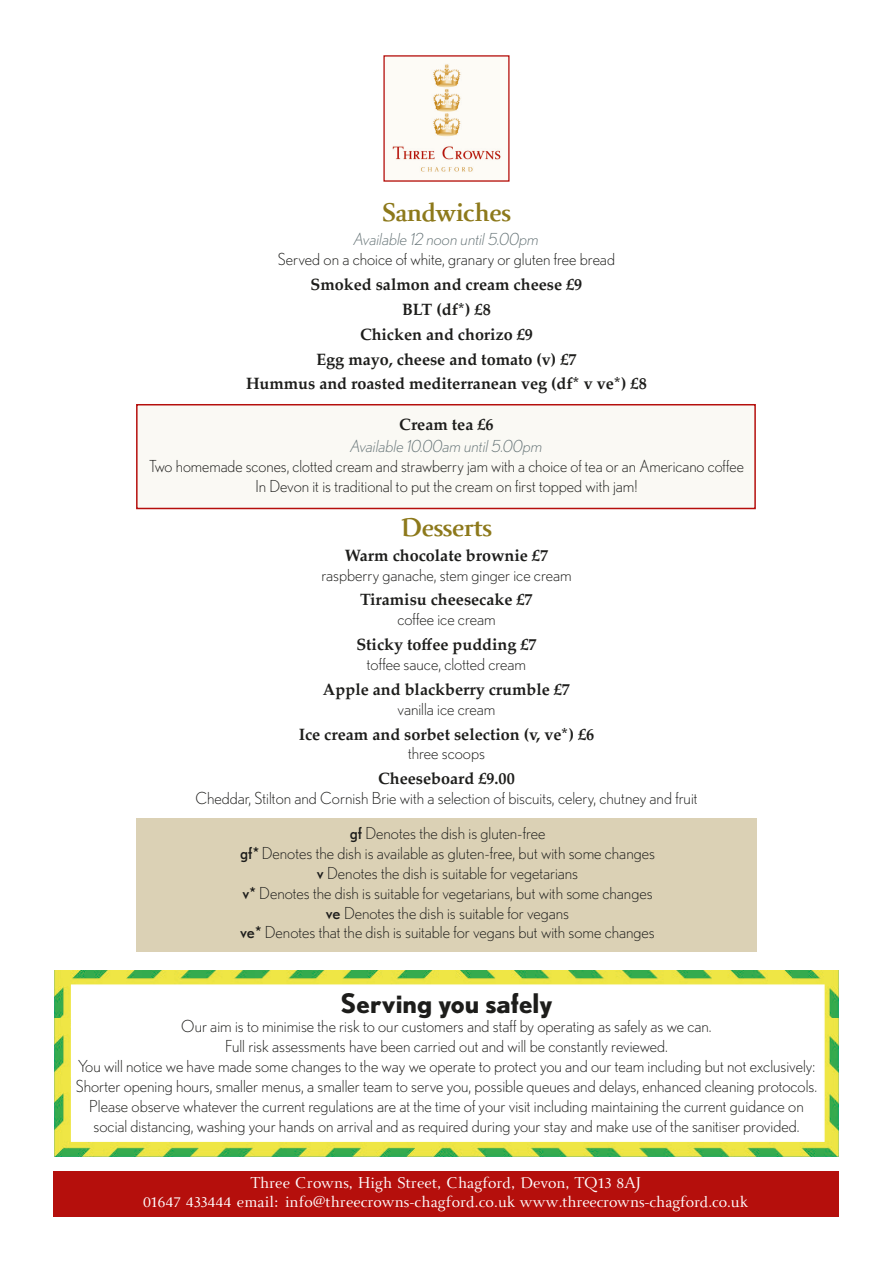
<style>
.page{position:relative;width:893px;height:1263px;background:#fff}
.page>*{position:absolute;margin:0;border:0;box-sizing:border-box;transform-origin:0 0}
.t1{font:700 27px "Beln";color:#8d791b}
.t2{font:700 27px "Nobel";color:#1d1d1b}
.t3{font:300 16.5px/19.8px "Nobel";color:#1d1d1b;text-align:center}
.t4{font:700 16.5px/24.9px "Palatino";color:#1d1d1b;text-align:center}
.t5{font:16.5px/19.8px "Beln";color:#fff;text-align:center}
.t6{font:italic 300 16.5px "Nobel";color:#667477}
.s1{font-weight:400}
</style>
<div class="page">
<div style="left:54px;top:1171px;width:785px;height:46px;background:#b50f0c"></div>
<div style="left:136px;top:817px;width:621px;height:134px;background:#dbd1b5"></div>
<img style="left:54px;top:970px;width:785px;height:48px">
<img style="left:54px;top:1018px;width:785px;height:58px">
<img style="left:54px;top:1076px;width:785px;height:81px">
<div style="left:71px;top:984px;width:754px;height:158px;background:#fff;border:1px solid #fff"></div>
<img style="left:386px;top:57px;width:116px;height:123px">
<div style="left:136px;top:404px;width:620px;height:105px;background:#faf9f4;border:2px solid #b50f0c"></div>
<h1 class="t1" style="left:382px;top:198px;width:130px">Sandwiches</h1>
<p class="t6" style="left:354px;top:230px;width:186px">Available 12 noon until 5.00pm</p>
<p class="t3" style="left:278px;top:249px;width:339px">Served on a choice of white, granary or gluten free bread</p>
<p class="t4" style="left:246px;top:271px;width:402px">Smoked salmon and cream cheese £9<br>BLT (df*) £8<br>Chicken and chorizo £9<br>Egg mayo, cheese and tomato (v) £7<br>Hummus and roasted mediterranean veg (df* v ve*) £8</p>
<p class="t4" style="left:399px;top:412px;width:96px">Cream tea £6</p>
<p class="t6" style="left:350px;top:437px;width:194px">Available 10.00am until 5.00pm</p>
<p class="t3" style="left:149px;top:456px;width:596px">Two homemade scones, clotted cream and strawberry jam with a choice of tea or an Americano coffee<br>In Devon it is traditional to put the cream on first topped with jam!</p>
<h1 class="t1" style="left:401px;top:512px;width:92px">Desserts</h1>
<p class="t4" style="left:345px;top:542px;width:205px">Warm chocolate brownie £7</p>
<p class="t3" style="left:321px;top:564px;width:252px">raspberry ganache, stem ginger ice cream</p>
<p class="t4" style="left:360px;top:587px;width:174px">Tiramisu cheesecake £7</p>
<p class="t3" style="left:397px;top:609px;width:100px">coffee ice cream</p>
<p class="t4" style="left:356px;top:632px;width:182px">Sticky toffee pudding £7</p>
<p class="t3" style="left:367px;top:654px;width:161px">toffee sauce, clotted cream</p>
<p class="t4" style="left:323px;top:676px;width:249px">Apple and blackberry crumble £7</p>
<p class="t3" style="left:398px;top:699px;width:99px">vanilla ice cream</p>
<p class="t4" style="left:299px;top:721px;width:297px">Ice cream and sorbet selection (v, ve*) £6</p>
<p class="t3" style="left:408px;top:743px;width:78px">three scoops</p>
<p class="t4" style="left:378px;top:766px;width:138px">Cheeseboard £9.00</p>
<p class="t3" style="left:195px;top:788px;width:504px">Cheddar, Stilton and Cornish Brie with a selection of biscuits, celery, chutney and fruit</p>
<p class="t3" style="left:240px;top:823px;width:416px"><span class="s1">gf</span> Denotes the dish is gluten-free<br><span class="s1">gf*</span> Denotes the dish is available as gluten-free, but with some changes <span class="s1">v</span> Denotes the dish is suitable for vegetarians<br><span class="s1">v*</span> Denotes the dish is suitable for vegetarians, but with some changes <span class="s1">ve</span> Denotes the dish is suitable for vegans<br><span class="s1">ve*</span> Denotes that the dish is suitable for vegans but with some changes</p>
<h1 class="t2" style="left:340px;top:987px;width:214px">Serving you safely</h1>
<p class="t3" style="left:76px;top:1016px;width:743px">Our aim is to minimise the risk to our customers and staff by operating as safely as we can.<br>Full risk assessments have been carried out and will be constantly reviewed.<br>You will notice we have made some changes to the way we operate to protect you and our team including but not exclusively:<br>Shorter opening hours, smaller menus, a smaller team to serve you, possible queues and delays, enhanced cleaning protocols.<br>Please observe whatever the current regulations are at the time of your visit including maintaining the current guidance on social distancing, washing your hands on arrival and as required during your stay and make use of the sanitiser provided.</p>
<p class="t5" style="left:143px;top:1173px;width:607px">Three Crowns, High Street, Chagford, Devon, TQ13 8AJ<br>01647 433444 email: info@threecrowns-chagford.co.uk www.threecrowns-chagford.co.uk</p>
</div>
